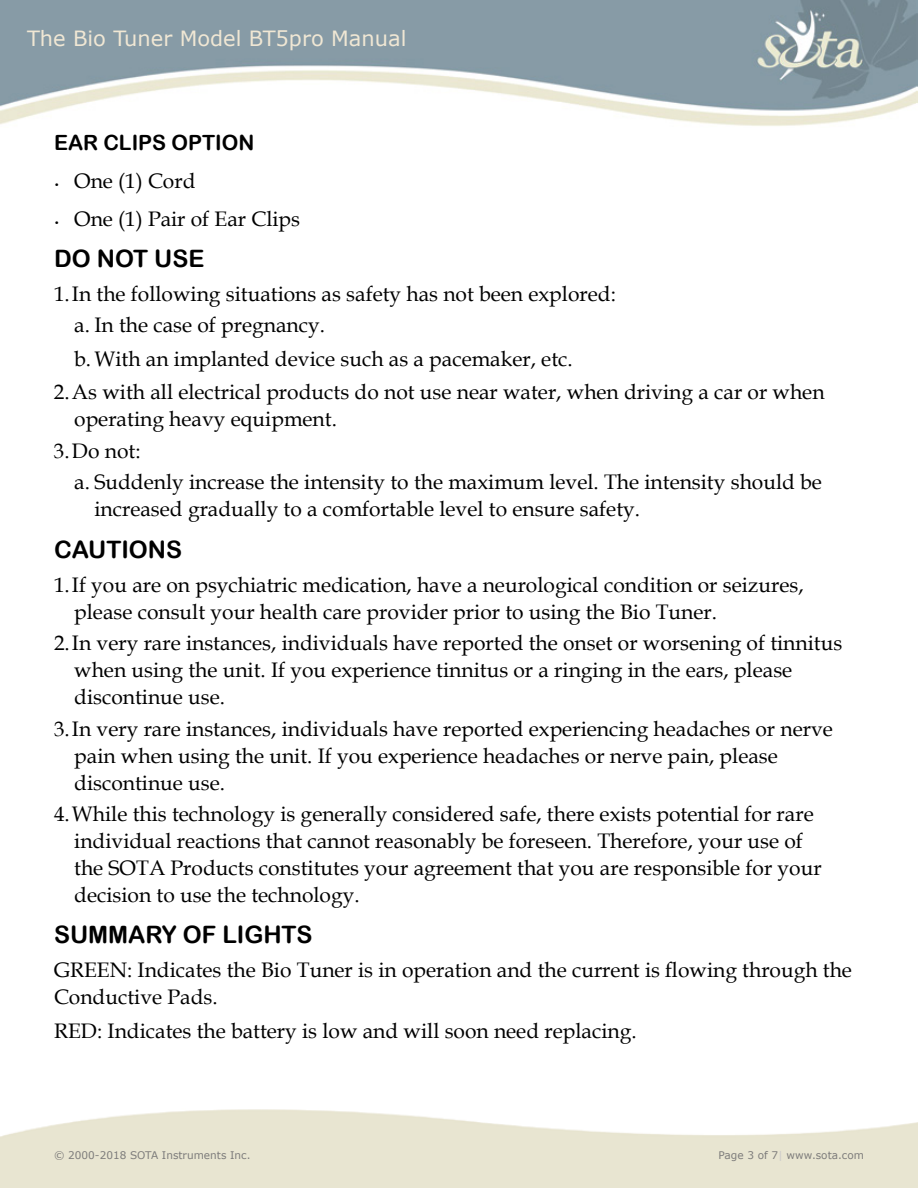
<style>
.page{position:relative;width:918px;height:1188px;background:#fff}
.page>*{position:absolute;margin:0;border:0;box-sizing:border-box;transform-origin:0 0}
.t1{font:24px "Arial Rounded MT Bold";color:#000}
.t2{font:21px/27px "Book Antiqua";color:#000}
.t3{font:21px "Verdana";color:#f0e7d4}
.t4{font:21px "Arial Rounded MT Bold";color:#000}
.t5{font:10.5px "Verdana";color:#7d7c7b}
.s1{font-size:9px}
.s2{color:#cbcaca}
</style>
<div class="page">
<img style="left:0;top:0;width:918px;height:126px">
<p class="t3" style="left:27px;top:25px;width:381px">The Bio Tuner Model BT5pro Manual</p>
<p class="t4" style="left:54px;top:130px;width:202px">EAR CLIPS OPTION</p>
<p class="t2" style="left:54px;top:167px;width:143px"><span class="s1">•</span> One (1) Cord</p>
<p class="t2" style="left:54px;top:205px;width:248px"><span class="s1">•</span> One (1) Pair of Ear Clips</p>
<p class="t1" style="left:54px;top:244px;width:152px">DO NOT USE</p>
<p class="t2" style="left:74px;top:277px;width:543px;line-height:31.3px;text-indent:-20px">1.In the following situations as safety has not been explored: a. In the case of pregnancy.</p>
<p class="t2" style="left:54px;top:341px;width:772px;line-height:33.8px;text-indent:20px">b. With an implanted device such as a pacemaker, etc.<br>2.As with all electrical products do not use near water, when driving a car or when</p>
<p class="t2" style="left:54px;top:403px;width:284px;line-height:31.3px;text-indent:20px">operating heavy equipment.<br>3.Do not:</p>
<p class="t2" style="left:94px;top:468px;width:729px;text-indent:-20px">a. Suddenly increase the intensity to the maximum level. The intensity should be increased gradually to a comfortable level to ensure safety.</p>
<p class="t1" style="left:54px;top:536px;width:69px">CAUTIONS</p>
<p class="t2" style="left:74px;top:571px;width:731px;text-indent:-20px">1.If you are on psychiatric medication, have a neurological condition or seizures, please consult your health care provider prior to using the Bio Tuner.</p>
<p class="t2" style="left:74px;top:629px;width:770px;text-indent:-20px">2.In very rare instances, individuals have reported the onset or worsening of tinnitus when using the unit. If you experience tinnitus or a ringing in the ears, please discontinue use.</p>
<p class="t2" style="left:74px;top:715px;width:760px;text-indent:-20px">3.In very rare instances, individuals have reported experiencing headaches or nerve pain when using the unit. If you experience headaches or nerve pain, please discontinue use.</p>
<p class="t2" style="left:74px;top:800px;width:749px;text-indent:-20px">4.While this technology is generally considered safe, there exists potential for rare individual reactions that cannot reasonably be foreseen. Therefore, your use of the SOTA Products constitutes your agreement that you are responsible for your decision to use the technology.</p>
<p class="t1" style="left:54px;top:920px;width:260px">SU MMARY OF LIGHTS</p>
<p class="t2" style="left:54px;top:956px;width:800px">Green: Indicates the Bio Tuner is in operation and the current is flowing through the<br>Conductive Pads.</p>
<p class="t2" style="left:54px;top:1016px;width:584px">Red: Indicates the battery is low and will soon need replacing.</p>
<p class="t5" style="left:54px;top:1149px;width:198px">© 2000-2018 SOTA Instruments Inc.</p>
<p class="t5" style="left:718px;top:1149px;width:147px">Page 3 of 7<span class="s2">|</span> www.sota.com</p>
</div>
